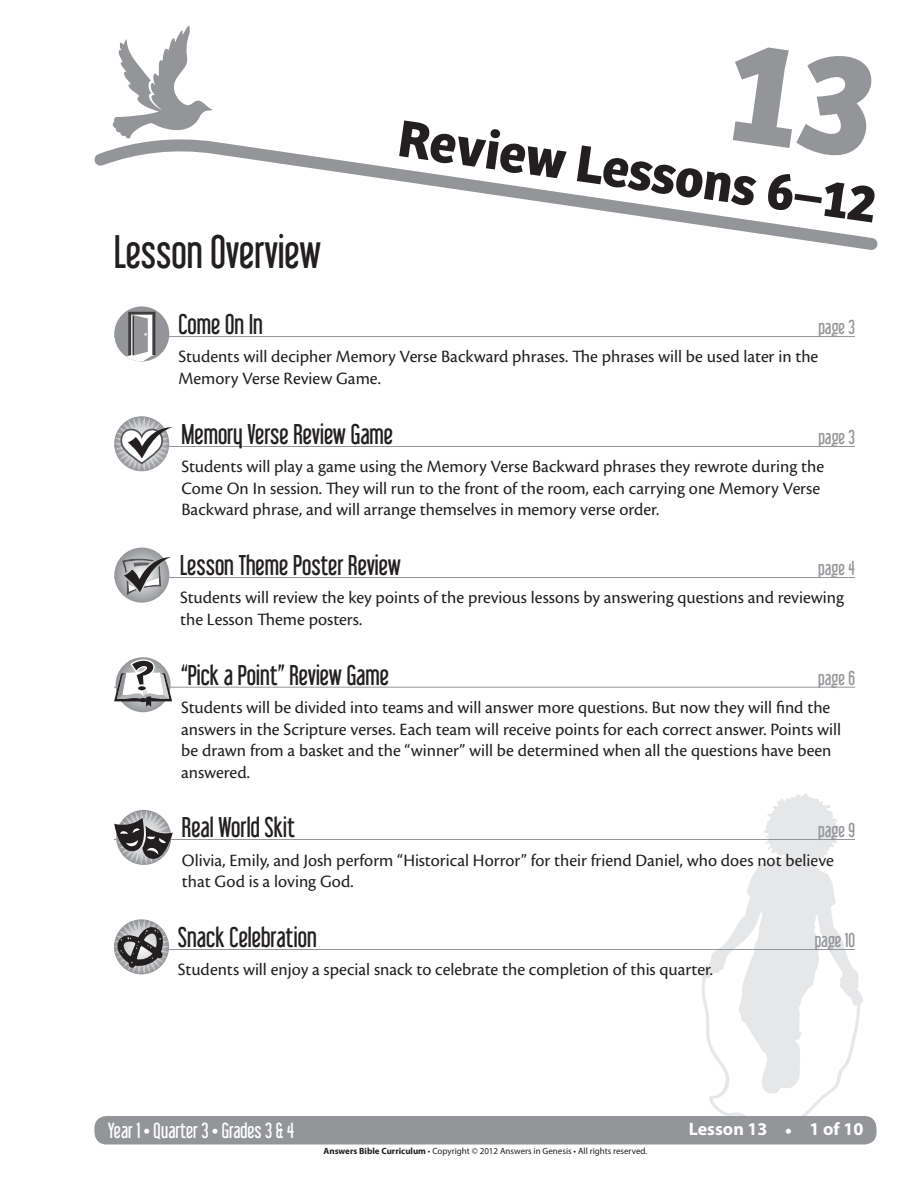
<style>
.page{position:relative;width:918px;height:1188px;background:#fff}
.page>*{position:absolute;margin:0;border:0;box-sizing:border-box;transform-origin:0 0}
.t1{font:700 54px "Bree";color:#231f20}
.t2{font:42px "Libel Suit";color:#231f20}
.t3{font:25.5px "Libel Suit";color:#231f20}
.t4{font:19.5px "Libel Suit";color:#fff}
.t5{font:18px/21.6px "Cronos Pro";color:#231f20}
.t6{font:18px "Libel Suit";color:#939598}
.t7{font:700 18px "Myriad Pro";color:#fff}
.t8{font:9px "Myriad Pro";color:#231f20}
.s1{font-family:"Libel Suit";font-weight:400;font-size:19.5px}
.s2{font-weight:700}
</style>
<div class="page">
<svg style="left:702px;top:793px;width:161px;height:323px"></svg>
<div style="left:94px;top:1116px;width:783px;height:28px;background:#939598;border-radius:12px"></div>
<svg style="left:94px;top:142px;width:784px;height:108px"></svg>
<svg style="left:112px;top:25px;width:101px;height:114px"></svg>
<hr style="left:114px;top:336px;width:741px;height:1px;background:#939598">
<hr style="left:114px;top:446px;width:741px;height:1px;background:#939598">
<hr style="left:114px;top:577px;width:741px;height:1px;background:#939598">
<hr style="left:114px;top:687px;width:741px;height:1px;background:#939598">
<hr style="left:114px;top:840px;width:741px;height:1px;background:#939598">
<hr style="left:114px;top:949px;width:741px;height:1px;background:#939598">
<svg style="left:114px;top:306px;width:55px;height:55px"></svg>
<svg style="left:114px;top:312px;width:41px;height:49px"></svg>
<hr style="left:132px;top:315px;width:2px;height:40px;background:#3e3e3f">
<svg style="left:114px;top:416px;width:58px;height:55px"></svg>
<svg style="left:114px;top:557px;width:57px;height:46px"></svg>
<div style="left:116px;top:657px;width:55px;height:55px;background:#9e9fa3;border-radius:28px"></div>
<svg style="left:114px;top:659px;width:58px;height:48px"></svg>
<svg style="left:114px;top:810px;width:59px;height:55px"></svg>
<svg style="left:114px;top:919px;width:55px;height:55px"></svg>
<svg style="left:724px;top:142px;width:152px;height:17px"></svg>
<h2 class="t2" style="left:114px;top:226px;width:208px">Lesson Overview</h2>
<h1 class="t1" style="left:403px;top:105px;width:484px;rotate:8deg">Review Lessons 6–12</h1>
<h3 class="t3" style="left:178px;top:309px;width:86px">Come On In</h3>
<p class="t6" style="left:818px;top:316px;width:38px">page 3</p>
<p class="t5" style="left:178px;top:346px;width:641px">Students will decipher Memory Verse Backward phrases. The phrases will be used later in the<br>Memory Verse Review Game.</p>
<h3 class="t3" style="left:181px;top:418px;width:213px">Memory Verse Review Game</h3>
<p class="t6" style="left:818px;top:426px;width:38px">page 3</p>
<p class="t5" style="left:181px;top:456px;width:644px">Students will play a game using the Memory Verse Backward phrases they rewrote during the<br>Come On In session. They will run to the front of the room, each carrying one Memory Verse<br>Backward phrase, and will arrange themselves in memory verse order.</p>
<h3 class="t3" style="left:180px;top:550px;width:222px">Lesson Theme Poster Review</h3>
<p class="t6" style="left:818px;top:557px;width:38px">page 4</p>
<p class="t5" style="left:180px;top:587px;width:665px">Students will review the key points of the previous lessons by answering questions and reviewing the Lesson Theme posters.</p>
<h3 class="t3" style="left:181px;top:659px;width:209px">“Pick a Point” Review Game</h3>
<p class="t6" style="left:818px;top:667px;width:38px">page 6</p>
<p class="t5" style="left:181px;top:697px;width:661px">Students will be divided into teams and will answer more questions. But now they will find the answers in the Scripture verses. Each team will receive points for each correct answer. Points will be drawn from a basket and the “winner” will be determined when all the questions have been answered.</p>
<h3 class="t3" style="left:182px;top:812px;width:115px">Real World Skit</h3>
<p class="t6" style="left:818px;top:820px;width:38px">page 9</p>
<p class="t5" style="left:182px;top:849px;width:653px">Olivia, Emily, and Josh perform “Historical Horror” for their friend Daniel, who does not believe that God is a loving God.</p>
<h3 class="t3" style="left:178px;top:922px;width:140px">Snack Celebration</h3>
<p class="t6" style="left:815px;top:929px;width:42px">page 10</p>
<p class="t5" style="left:178px;top:959px;width:537px">Students will enjoy a special snack to celebrate the completion of this quarter.</p>
<p class="t4" style="left:108px;top:1118px;width:188px">Year 1 • Quarter 3 • Grades 3 &amp; 4</p>
<p class="t7" style="left:689px;top:1118px;width:176px">Lesson 13 <span class="s1">•</span> 1 of 10</p>
<p class="t8" style="left:324px;top:1145px;width:325px"><span class="s2">Answers Bible Curriculum</span> • Copyright © 2012 Answers in Genesis • All rights reserved.</p>
</div>
